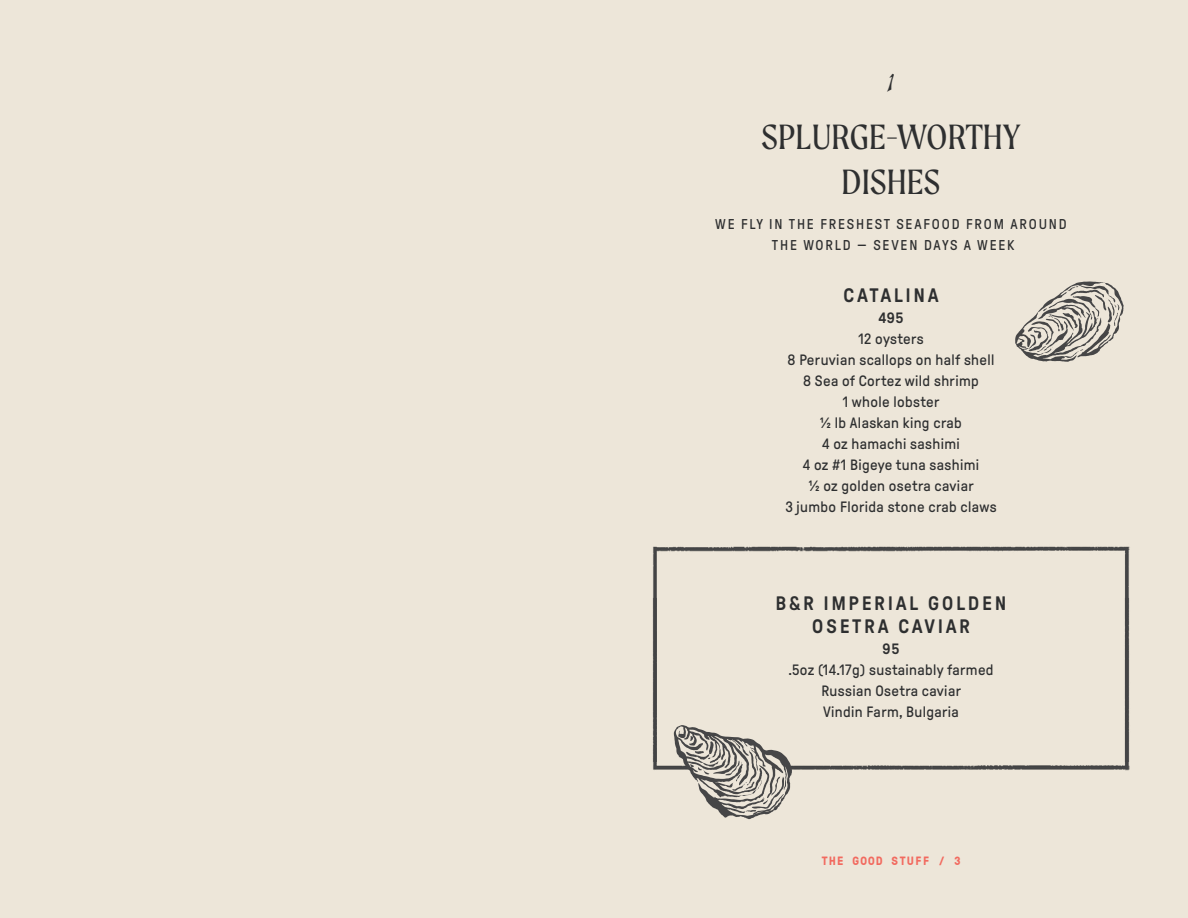
<style>
.page{position:relative;width:1188px;height:918px;background:#ede6d9}
.page>*{position:absolute;margin:0;border:0;box-sizing:border-box;transform-origin:0 0}
.t1{font:37.5px/45px "Moret";color:#2e2f30;text-align:center}
.t2{font:24px "Numbers Bayside";color:#2e2f30}
.t3{font:500 19.5px/23.4px "GT Pressura";letter-spacing:.13em;color:#2e2f30;text-align:center}
.t4{font:15px/21px "GT Pressura";letter-spacing:.025em;color:#2e2f30;text-align:center}
.t5{font:500 15px "GT Pressura";color:#2e2f30}
.t6{font:14.25px/21px "GT Pressura";letter-spacing:.13em;color:#2e2f30;text-align:center}
.t7{font:700 12px "GT Pressura Mono";letter-spacing:.1em;color:#f26a5f}
</style>
<div class="page">
<img style="left:621px;top:762px;width:540px;height:26px">
<svg style="left:1015px;top:281px;width:109px;height:81px;background:#beb9b0"></svg>
<div style="left:621px;top:484px;width:540px;height:278px;background:#ede6d9"></div>
<svg style="left:674px;top:725px;width:118px;height:94px;background:#b7b2a9"></svg>
<h2 class="t2" style="left:888px;top:69px;width:8px">1</h2>
<h1 class="t1" style="left:761px;top:114px;width:261px">SPLURGE-WORTHY<br>DISHES</h1>
<p class="t6" style="left:715px;top:213px;width:353px">WE FLY IN THE FRESHEST SEAFOOD FROM AROUND<br>THE WORLD — SEVEN DAYS A WEEK</p>
<h3 class="t3" style="left:843px;top:283px;width:97px">CATALINA</h3>
<p class="t5" style="left:878px;top:309px;width:27px">495</p>
<p class="t4" style="left:785px;top:328px;width:213px">12 oysters<br>8 Peruvian scallops on half shell<br>8 Sea of Cortez wild shrimp<br>1 whole lobster<br>1/2 lb Alaskan king crab<br>4 oz hamachi sashimi<br>4 oz #1 Bigeye tuna sashimi<br>1/2 oz golden osetra caviar<br>3 jumbo Florida stone crab claws</p>
<h3 class="t3" style="left:776px;top:591px;width:232px">B&amp;R IMPERIAL GOLDEN<br>OSETRA CAVIAR</h3>
<p class="t5" style="left:883px;top:640px;width:18px">95</p>
<p class="t4" style="left:788px;top:660px;width:207px">.5oz (14.17g) sustainably farmed<br>Russian Osetra caviar<br>Vindin Farm, Bulgaria</p>
<p class="t7" style="left:821px;top:852px;width:141px">THE GOOD STUFF / 3</p>
</div>
